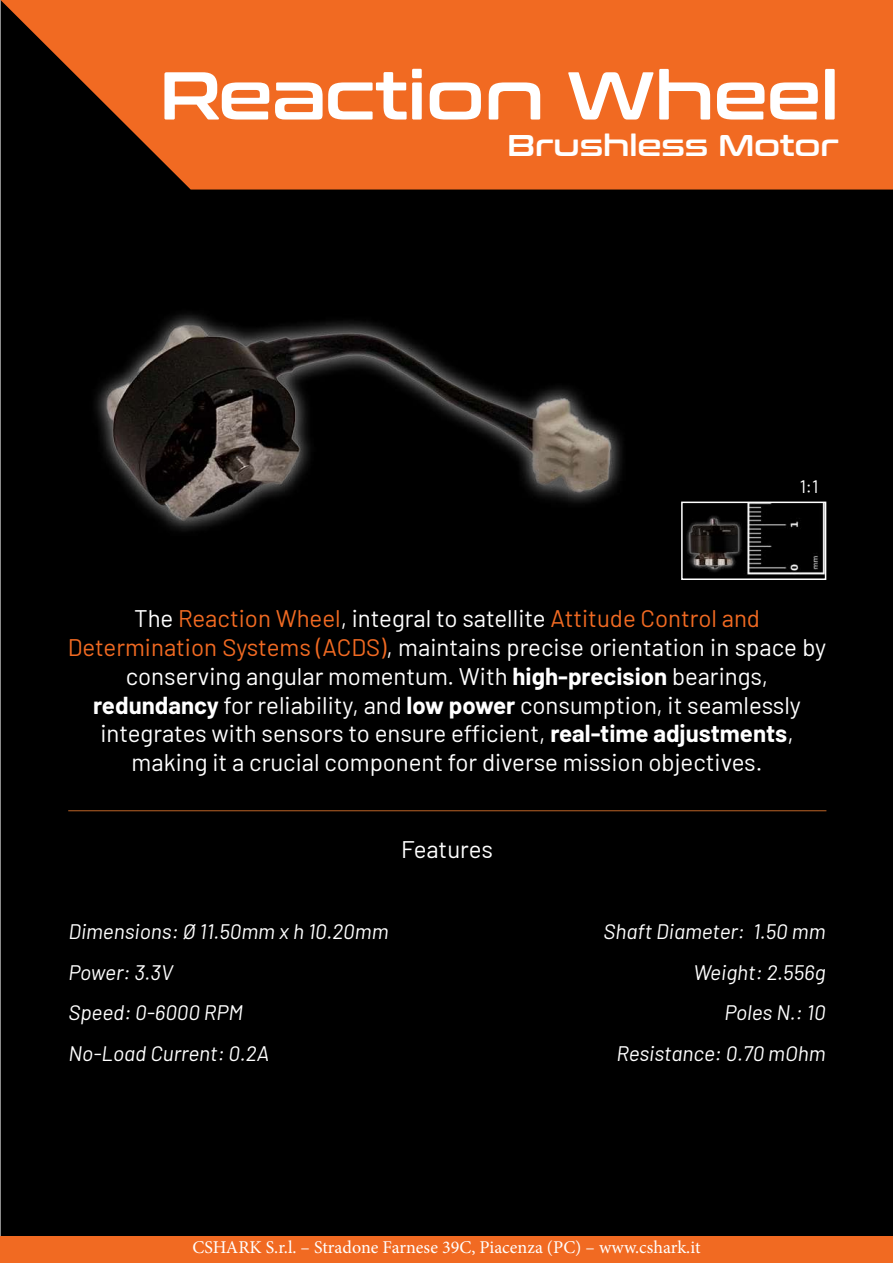
<style>
.page{position:relative;width:893px;height:1263px;background:#fff}
.page>*{position:absolute;margin:0;border:0;box-sizing:border-box;transform-origin:0 0}
.t1{font:67.5px "Conthrax Sb";color:#fff}
.t2{font:30px "Conthrax Sb";color:#fff}
.t3{font:24px/28.8px "Barlow";color:#fff;text-align:center}
.t4{font:italic 21px "Barlow";color:#fff}
.t5{font:18px "Minion Pro";color:#fff}
.t6{font:18px "Barlow";color:#fff}
.s1{color:#f16a22}
.s2{font-weight:700}
</style>
<div class="page">
<div style="left:1px;top:0;width:892px;height:1261px;background:#000"></div>
<hr style="left:68px;top:810px;width:758px;height:1px;background:#89481c">
<svg style="left:1px;top:0;width:892px;height:190px;background:#da601e"></svg>
<img style="left:686px;top:505px;width:137px;height:70px">
<div style="left:681px;top:502px;width:145px;height:78px;border:2px solid #fff"></div>
<img style="left:55px;top:147px;width:608px;height:384px">
<div style="left:0;top:1237px;width:893px;height:26px;background:#f16a22"></div>
<h1 class="t1" style="left:160px;top:44px;width:680px">Reaction Wheel</h1>
<p class="t2" style="left:507px;top:122px;width:333px">Brushless Motor</p>
<p class="t6" style="left:800px;top:474px;width:20px">1:1</p>
<p class="t3" style="left:68px;top:602px;width:760px">The <span class="s1">Reaction Wheel</span>, integral to satellite <span class="s1">Attitude Control and Determination Systems (ACDS)</span>, maintains precise orientation in space by conserving angular momentum. With <span class="s2">high-precision</span> bearings, <span class="s2">redundancy</span> for reliability, and <span class="s2">low power</span> consumption, it seamlessly integrates with sensors to ensure efficient, <span class="s2">real-time adjustments</span>, making it a crucial component for diverse mission objectives.</p>
<p class="t3" style="left:401px;top:833px;width:93px">Features</p>
<p class="t4" style="left:68px;top:916px;width:321px">Dimensions: Ø 11.50mm x h 10.20mm</p>
<p class="t4" style="left:603px;top:916px;width:224px">Shaft Diameter: 1.50 mm</p>
<p class="t4" style="left:68px;top:957px;width:106px">Power: 3.3V</p>
<p class="t4" style="left:693px;top:957px;width:134px">Weight: 2.556g</p>
<p class="t4" style="left:68px;top:997px;width:176px">Speed: 0-6000 RPM</p>
<p class="t4" style="left:724px;top:997px;width:103px">Poles N.: 10</p>
<p class="t4" style="left:68px;top:1038px;width:202px">No-Load Current: 0.2A</p>
<p class="t4" style="left:616px;top:1038px;width:211px">Resistance: 0.70 mOhm</p>
<p class="t5" style="left:192px;top:1235px;width:509px">CSHARK S.r.l. – Stradone Farnese 39C, Piacenza (PC) – www.cshark.it</p>
</div>
